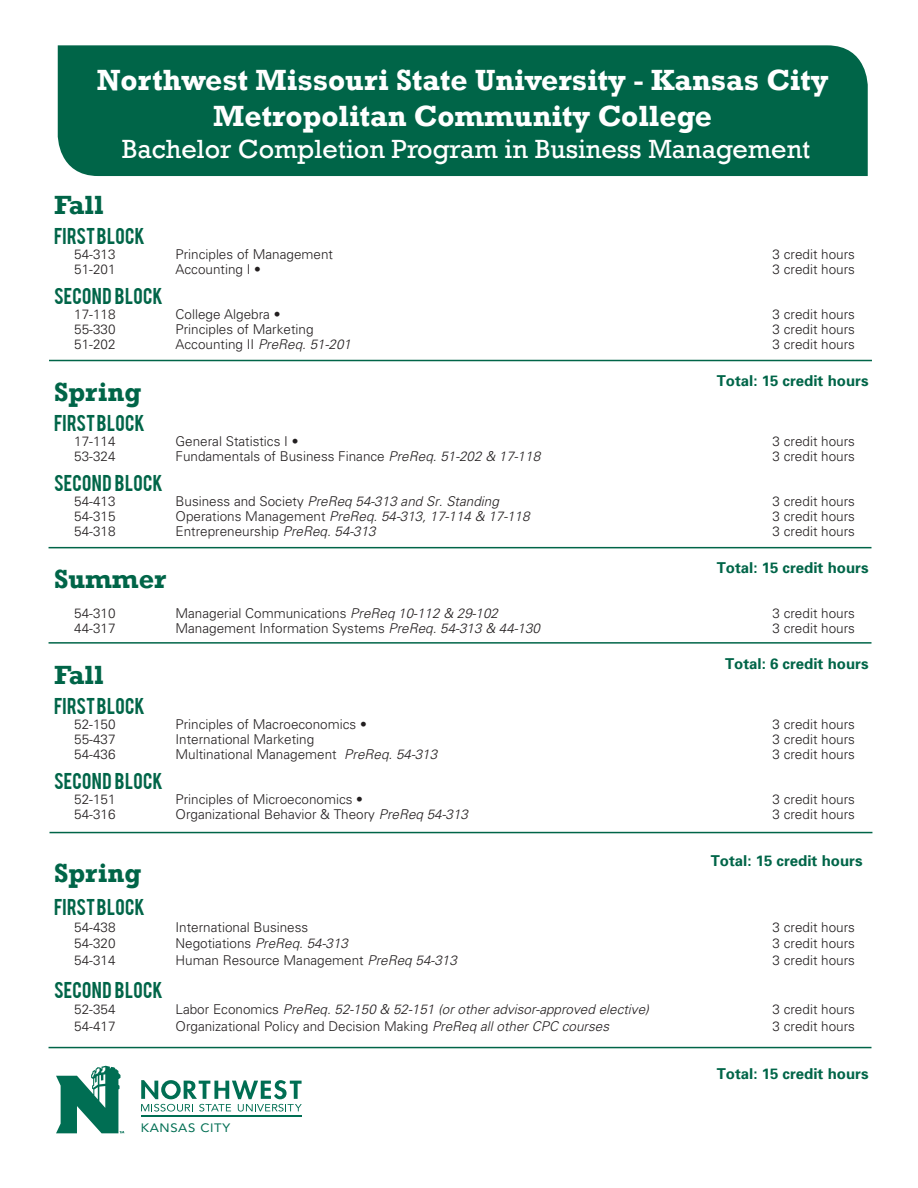
<style>
.page{position:relative;width:918px;height:1188px;background:#fff}
.page>*{position:absolute;margin:0;border:0;box-sizing:border-box;transform-origin:0 0}
.t1{font:700 30px "Rockwell";color:#fff}
.t2{font:27px "Rockwell";color:#fff}
.title2{font:700 27px "Rockwell";color:#006548}
.body2{font:700 27px "Rockwell";color:#006548}
.title2-2{font:18px "Bebas";letter-spacing:.015em;color:#006548}
.body2-2{font:700 15px "Univers";color:#006548}
.body2-3{font:300 13.5px "Univers";color:#231f20}
.title2-3{font:300 13.5px "Univers";color:#231f20}
.body2-4{font:italic 300 13.5px "Univers";color:#231f20}
.title2-4{font:italic 300 13.5px "Univers";color:#231f20}
.t3{font:12.15px "Avenir LT Std";letter-spacing:.05em;color:#006e53;scale:1.08 1}
.s1{font-style:normal}
.s2{font-style:italic}
</style>
<div class="page">
<div style="left:58px;top:45px;width:810px;height:131px;background:#006548"></div>
<hr style="left:141px;top:1116px;width:161px;height:1px;background:#006e53">
<svg style="left:141px;top:1080px;width:161px;height:32px"></svg>
<svg style="left:56px;top:1065px;width:69px;height:69px"></svg>
<hr style="left:49px;top:360px;width:823px;height:1px;background:#006548">
<hr style="left:49px;top:547px;width:823px;height:1px;background:#006548">
<hr style="left:49px;top:642px;width:823px;height:2px;background:#006548">
<hr style="left:50px;top:832px;width:822px;height:1px;background:#006548">
<hr style="left:49px;top:1047px;width:823px;height:1px;background:#006548">
<p class="t1" style="left:97px;top:61px;width:733px">Northwest Missouri State University - Kansas City</p>
<p class="t1" style="left:213px;top:97px;width:500px">Metropolitan Community College</p>
<p class="t2" style="left:122px;top:133px;width:690px">Bachelor Completion Program in Business Management</p>
<p class="title2" style="left:54px;top:189px;width:51px">Fall</p>
<p class="title2-2" style="left:54px;top:223px;width:93px">FIRST BLOCK</p>
<p class="title2-3" style="left:74px;top:246px;width:43px">54-313</p>
<p class="title2-3" style="left:176px;top:246px;width:159px">Principles of Management</p>
<p class="title2-3" style="left:772px;top:246px;width:84px">3 credit hours</p>
<p class="body2-3" style="left:74px;top:261px;width:43px">51-201</p>
<p class="body2-3" style="left:176px;top:261px;width:87px">Accounting I •</p>
<p class="body2-3" style="left:772px;top:261px;width:84px">3 credit hours</p>
<p class="title2-2" style="left:54px;top:283px;width:111px">SECOND BLOCK</p>
<p class="body2-3" style="left:74px;top:306px;width:43px">17-118</p>
<p class="body2-3" style="left:176px;top:306px;width:107px">College Algebra •</p>
<p class="body2-3" style="left:772px;top:306px;width:84px">3 credit hours</p>
<p class="body2-3" style="left:74px;top:321px;width:43px">55-330</p>
<p class="body2-3" style="left:176px;top:321px;width:140px">Principles of Marketing</p>
<p class="body2-3" style="left:772px;top:321px;width:84px">3 credit hours</p>
<p class="body2-3" style="left:74px;top:336px;width:43px">51-202</p>
<p class="body2-4" style="left:176px;top:336px;width:177px"><span class="s1">Accounting II</span> PreReq. 51-201</p>
<p class="body2-3" style="left:772px;top:336px;width:84px">3 credit hours</p>
<p class="body2-2" style="left:717px;top:371px;width:153px">Total: 15 credit hours</p>
<p class="title2" style="left:54px;top:375px;width:89px">Spring</p>
<p class="title2-2" style="left:54px;top:410px;width:93px">FIRST BLOCK</p>
<p class="title2-3" style="left:74px;top:433px;width:43px">17-114</p>
<p class="title2-3" style="left:176px;top:433px;width:124px">General Statistics I •</p>
<p class="title2-3" style="left:772px;top:433px;width:84px">3 credit hours</p>
<p class="body2-3" style="left:74px;top:448px;width:43px">53-324</p>
<p class="body2-3" style="left:176px;top:448px;width:366px">Fundamentals of Business Finance <span class="s2">PreReq. 51-202 &amp; 17-118</span></p>
<p class="body2-3" style="left:772px;top:448px;width:84px">3 credit hours</p>
<p class="title2-2" style="left:54px;top:470px;width:111px">SECOND BLOCK</p>
<p class="title2-3" style="left:74px;top:493px;width:43px">54-413</p>
<p class="title2-4" style="left:176px;top:493px;width:325px"><span class="s1">Business and Society</span> PreReq 54-313 and Sr. Standing</p>
<p class="title2-3" style="left:772px;top:493px;width:84px">3 credit hours</p>
<p class="body2-3" style="left:74px;top:508px;width:43px">54-315</p>
<p class="body2-4" style="left:176px;top:508px;width:356px"><span class="s1">Operations Management</span> PreReq. 54-313, 17-114 &amp; 17-118</p>
<p class="body2-3" style="left:772px;top:508px;width:84px">3 credit hours</p>
<p class="body2-3" style="left:74px;top:523px;width:43px">54-318</p>
<p class="body2-3" style="left:176px;top:523px;width:202px">Entrepreneurship <span class="s2">PreReq. 54-313</span></p>
<p class="body2-3" style="left:772px;top:523px;width:84px">3 credit hours</p>
<p class="body2-2" style="left:717px;top:558px;width:153px">Total: 15 credit hours</p>
<p class="title2" style="left:54px;top:562px;width:114px">Summer</p>
<p class="title2-3" style="left:74px;top:605px;width:43px">54-310</p>
<p class="title2-3" style="left:176px;top:605px;width:324px">Managerial Communications <span class="s2">PreReq 10-112 &amp; 29-102</span></p>
<p class="title2-3" style="left:772px;top:605px;width:84px">3 credit hours</p>
<p class="body2-3" style="left:74px;top:620px;width:43px">44-317</p>
<p class="body2-3" style="left:176px;top:620px;width:366px">Management Information Systems <span class="s2">PreReq. 54-313 &amp; 44-130</span></p>
<p class="body2-3" style="left:772px;top:620px;width:84px">3 credit hours</p>
<p class="body2-2" style="left:725px;top:654px;width:145px">Total: 6 credit hours</p>
<p class="title2" style="left:54px;top:659px;width:51px">Fall</p>
<p class="title2-2" style="left:54px;top:693px;width:93px">FIRST BLOCK</p>
<p class="title2-3" style="left:74px;top:716px;width:43px">52-150</p>
<p class="title2-3" style="left:176px;top:716px;width:193px">Principles of Macroeconomics •</p>
<p class="title2-3" style="left:772px;top:716px;width:84px">3 credit hours</p>
<p class="body2-3" style="left:74px;top:731px;width:43px">55-437</p>
<p class="body2-3" style="left:176px;top:731px;width:140px">International Marketing</p>
<p class="body2-3" style="left:772px;top:731px;width:84px">3 credit hours</p>
<p class="body2-3" style="left:74px;top:746px;width:43px">54-436</p>
<p class="body2-3" style="left:176px;top:746px;width:263px">Multinational Management <span class="s2">PreReq. 54-313</span></p>
<p class="body2-3" style="left:772px;top:746px;width:84px">3 credit hours</p>
<p class="title2-2" style="left:54px;top:768px;width:111px">SECOND BLOCK</p>
<p class="title2-3" style="left:74px;top:791px;width:43px">52-151</p>
<p class="title2-3" style="left:176px;top:791px;width:189px">Principles of Microeconomics •</p>
<p class="title2-3" style="left:772px;top:791px;width:84px">3 credit hours</p>
<p class="body2-3" style="left:74px;top:806px;width:43px">54-316</p>
<p class="body2-3" style="left:176px;top:806px;width:294px">Organizational Behavior &amp; Theory <span class="s2">PreReq 54-313</span></p>
<p class="body2-3" style="left:772px;top:806px;width:84px">3 credit hours</p>
<p class="body2-2" style="left:711px;top:851px;width:153px">Total: 15 credit hours</p>
<p class="body2" style="left:54px;top:857px;width:89px">Spring</p>
<p class="title2-2" style="left:54px;top:894px;width:93px">FIRST BLOCK</p>
<p class="title2-3" style="left:74px;top:919px;width:43px">54-438</p>
<p class="title2-3" style="left:176px;top:919px;width:134px">International Business</p>
<p class="title2-3" style="left:772px;top:919px;width:84px">3 credit hours</p>
<p class="body2-3" style="left:74px;top:935px;width:43px">54-320</p>
<p class="body2-4" style="left:176px;top:935px;width:174px"><span class="s1">Negotiations</span> PreReq. 54-313</p>
<p class="body2-3" style="left:772px;top:935px;width:84px">3 credit hours</p>
<p class="body2-3" style="left:74px;top:952px;width:43px">54-314</p>
<p class="body2-3" style="left:176px;top:952px;width:283px">Human Resource Management <span class="s2">PreReq 54-313</span></p>
<p class="body2-3" style="left:772px;top:952px;width:84px">3 credit hours</p>
<p class="title2-2" style="left:54px;top:977px;width:111px">SECOND BLOCK</p>
<p class="body2-3" style="left:74px;top:1001px;width:43px">52-354</p>
<p class="body2-4" style="left:176px;top:1001px;width:475px"><span class="s1">Labor Economics</span> PreReq. 52-150 &amp; 52-151 (or other advisor-approved elective)</p>
<p class="body2-3" style="left:772px;top:1001px;width:84px">3 credit hours</p>
<p class="body2-3" style="left:74px;top:1018px;width:43px">54-417</p>
<p class="body2-3" style="left:176px;top:1018px;width:435px">Organizational Policy and Decision Making <span class="s2">PreReq all other CPC courses</span></p>
<p class="body2-3" style="left:773px;top:1018px;width:84px">3 credit hours</p>
<p class="body2-2" style="left:717px;top:1064px;width:153px">Total: 15 credit hours</p>
<p class="t3" style="left:141px;top:1121px;width:84px">KANSAS CITY</p>
</div>
